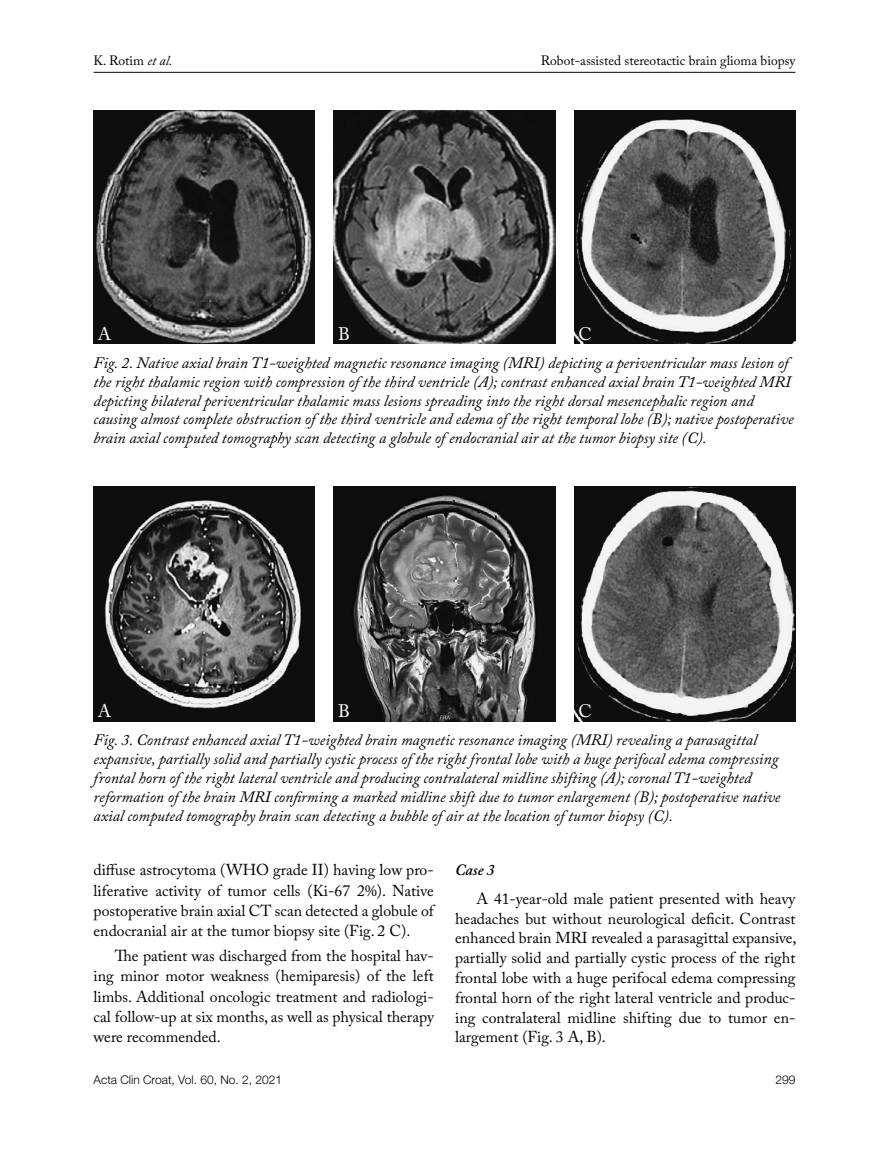
<style>
.page{position:relative;width:872px;height:1170px;background:#fff}
.page>*{position:absolute;margin:0;border:0;box-sizing:border-box;transform-origin:0 0}
.t1{font:18px "Adobe Caslon Pro";color:#fff}
.t2{font:italic 15.75px/18.8px "Adobe Caslon Pro";color:#000}
.t3{font:15.75px/20.2px "Adobe Caslon Pro";color:#000;text-align:justify}
.t4{font:italic 600 15.75px "Adobe Caslon Pro";color:#000}
.t5{font:13.5px "Adobe Caslon Pro";color:#000}
.t6{font:300 12px "Helvetica Neue LT Pro";color:#000}
.s1{font-style:italic}
</style>
<div class="page">
<hr style="left:94px;top:72px;width:701px;height:1px;background:#000">
<img style="left:94px;top:111px;width:221px;height:233px">
<img style="left:334px;top:111px;width:221px;height:233px">
<img style="left:574px;top:111px;width:221px;height:233px">
<img style="left:94px;top:486px;width:221px;height:235px">
<img style="left:334px;top:486px;width:221px;height:235px">
<img style="left:574px;top:486px;width:221px;height:235px">
<p class="t5" style="left:94px;top:53px;width:80px">K. Rotim <span class="s1">et al.</span></p>
<p class="t5" style="left:541px;top:53px;width:256px">Robot-assisted stereotactic brain glioma biopsy</p>
<p class="t1" style="left:98px;top:323px;width:15px">A</p>
<p class="t1" style="left:338px;top:323px;width:13px">B</p>
<p class="t1" style="left:578px;top:323px;width:15px">C</p>
<p class="t2" style="left:94px;top:353px;width:701px">Fig. 2. Native axial brain T1-weighted magnetic resonance imaging (MRI) depicting a periventricular mass lesion of the right thalamic region with compression of the third ventricle (A); contrast enhanced axial brain T1-weighted MRI depicting bilateral periventricular thalamic mass lesions spreading into the right dorsal mesencephalic region and causing almost complete obstruction of the third ventricle and edema of the right temporal lobe (B); native postoperative brain axial computed tomography scan detecting a globule of endocranial air at the tumor biopsy site (C).</p>
<p class="t1" style="left:98px;top:700px;width:15px">A</p>
<p class="t1" style="left:338px;top:700px;width:13px">B</p>
<p class="t1" style="left:578px;top:700px;width:15px">C</p>
<p class="t2" style="left:94px;top:730px;width:688px">Fig. 3. Contrast enhanced axial T1-weighted brain magnetic resonance imaging (MRI) revealing a parasagittal expansive, partially solid and partially cystic process of the right frontal lobe with a huge perifocal edema compressing frontal horn of the right lateral ventricle and producing contralateral midline shifting (A); coronal T1-weighted reformation of the brain MRI confirming a marked midline shift due to tumor enlargement (B); postoperative native axial computed tomography brain scan detecting a bubble of air at the location of tumor biopsy (C).</p>
<p class="t3" style="left:94px;top:859px;width:342px">diffuse astrocytoma (WHO grade II) having low pro&shy;liferative activity of tumor cells (Ki-67 2%). Native postoperative brain axial CT scan detected a globule of endocranial air at the tumor biopsy site (Fig. 2 C).</p>
<p class="t3" style="left:94px;top:945px;width:342px;text-indent:21px">The patient was discharged from the hospital hav&shy;ing minor motor weakness (hemiparesis) of the left limbs. Additional oncologic treatment and radiologi&shy;cal follow-up at six months, as well as physical therapy were recommended.</p>
<p class="t4" style="left:455px;top:860px;width:41px">Case 3</p>
<p class="t3" style="left:455px;top:888px;width:343px;line-height:19.8px;text-indent:21px">A 41-year-old male patient presented with heavy headaches but without neurological deficit. Contrast enhanced brain MRI revealed a parasagittal expansive, partially solid and partially cystic process of the right frontal lobe with a huge perifocal edema compressing frontal horn of the right lateral ventricle and produc&shy;ing contralateral midline shifting due to tumor en&shy;largement (Fig. 3 A, B).</p>
<p class="t6" style="left:94px;top:1072px;width:190px">Acta Clin Croat, Vol. 60, No. 2, 2021</p>
<p class="t6" style="left:775px;top:1072px;width:22px">299</p>
</div>
